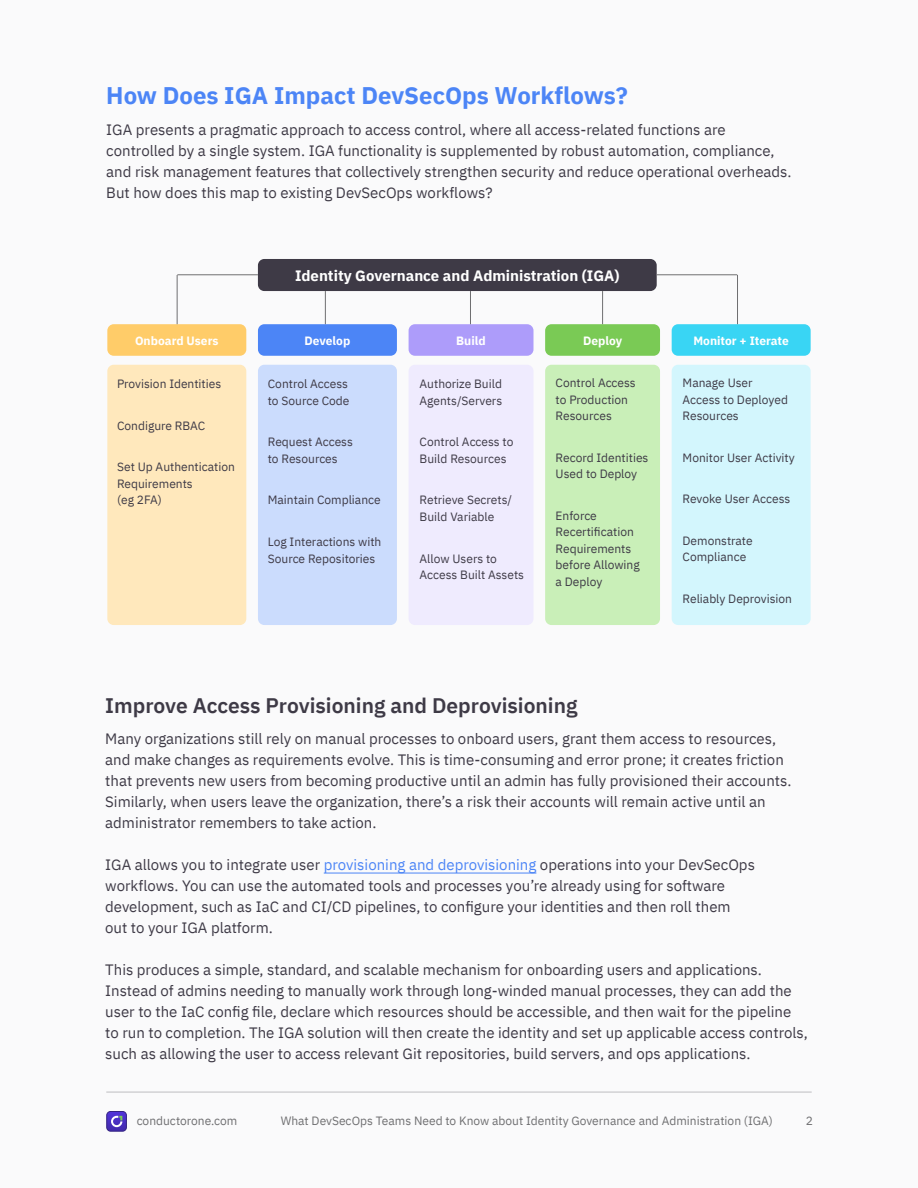
<style>
.page{position:relative;width:918px;height:1188px;background:#fff}
.page>*{position:absolute;margin:0;border:0;box-sizing:border-box;transform-origin:0 0}
.t1{font:700 24px "IBM Plex Sans";color:#4c85f6}
.t2{font:600 21px "IBM Plex Sans";color:#3e3a46}
.t3{font:15px/21px "IBM Plex Sans";color:#3e3a46}
.t4{font:700 15px "IBM Plex Sans";color:#fff}
.t5{font:12px/16.5px "IBM Plex Sans";color:#3e3a46}
.t6{font:12px "IBM Plex Sans";color:#6f6f71}
.t7{font:700 12px "IBM Plex Sans";color:#fff}
.s1{color:#4c85f6}
</style>
<div class="page">
<hr style="left:106px;top:1092px;width:706px;height:1px;background:#bdbdc0">
<div style="left:106px;top:1111px;width:21px;height:21px;border:1px solid #342383;border-radius:4px"></div>
<svg style="left:107px;top:1111px;width:19px;height:20px"></svg>
<hr style="left:324px;top:873px;width:212px;height:1px;background:#4c85f6">
<div style="left:107px;top:324px;width:139px;height:32px;background:#ffcc69;border-radius:6px"></div>
<div style="left:107px;top:365px;width:139px;height:260px;background:#ffe8bc;border-radius:6px"></div>
<div style="left:258px;top:324px;width:139px;height:32px;background:#4c85f6;border-radius:6px"></div>
<div style="left:258px;top:365px;width:139px;height:260px;background:#cbdcfd;border-radius:6px"></div>
<div style="left:409px;top:324px;width:124px;height:32px;background:#ad9cfa;border-radius:6px"></div>
<div style="left:409px;top:365px;width:124px;height:260px;background:#efebfe;border-radius:6px"></div>
<div style="left:545px;top:324px;width:115px;height:32px;background:#7aca55;border-radius:6px"></div>
<div style="left:545px;top:365px;width:115px;height:260px;background:#c9efb8;border-radius:6px"></div>
<div style="left:672px;top:324px;width:139px;height:32px;background:#39d5f4;border-radius:6px"></div>
<div style="left:672px;top:365px;width:139px;height:260px;background:#d3f6fd;border-radius:6px"></div>
<div style="left:258px;top:259px;width:399px;height:32px;background:#3e3a46;border-radius:6px"></div>
<hr style="left:177px;top:275px;width:1px;height:49px;background:#6f6f71">
<hr style="left:177px;top:275px;width:81px;height:1px;background:#6f6f71">
<hr style="left:737px;top:275px;width:1px;height:49px;background:#6f6f71">
<hr style="left:657px;top:275px;width:80px;height:1px;background:#6f6f71">
<hr style="left:602px;top:291px;width:1px;height:33px;background:#6f6f71">
<hr style="left:470px;top:291px;width:1px;height:33px;background:#6f6f71">
<hr style="left:325px;top:291px;width:1px;height:33px;background:#6f6f71">
<h1 class="t1" style="left:106px;top:76px;width:523px">How Does IGA Impact DevSecOps Workflows?</h1>
<p class="t3" style="left:106px;top:118px;width:687px">IGA presents a pragmatic approach to access control, where all access-related functions are controlled by a single system. IGA functionality is supplemented by robust automation, compliance, and risk management features that collectively strengthen security and reduce operational overheads.<br>But how does this map to existing DevSecOps workflows?</p>
<p class="t7" style="left:135px;top:331px;width:85px">Onboard Users</p>
<p class="t5" style="left:117px;top:375px;width:106px">Provision Identities</p>
<p class="t5" style="left:117px;top:416px;width:90px">Condigure RBAC</p>
<p class="t5" style="left:117px;top:458px;width:119px">Set Up Authentication<br>Requirements<br>(eg 2FA)</p>
<p class="t4" style="left:295px;top:264px;width:326px">Identity Governance and Administration (IGA)</p>
<p class="t7" style="left:305px;top:331px;width:47px">Develop</p>
<p class="t5" style="left:268px;top:375px;width:83px">Control Access to Source Code</p>
<p class="t5" style="left:268px;top:433px;width:87px">Request Access to Resources</p>
<p class="t5" style="left:268px;top:491px;width:114px">Maintain Compliance</p>
<p class="t5" style="left:268px;top:533px;width:115px">Log Interactions with<br>Source Repositories</p>
<p class="t7" style="left:456px;top:331px;width:31px">Build</p>
<p class="t5" style="left:420px;top:375px;width:84px">Authorize Build<br>Agents/Servers</p>
<p class="t5" style="left:420px;top:433px;width:95px">Control Access to<br>Build Resources</p>
<p class="t5" style="left:420px;top:491px;width:94px">Retrieve Secrets/<br>Build Variable</p>
<p class="t5" style="left:420px;top:549px;width:106px">Allow Users to<br>Access Built Assets</p>
<p class="t7" style="left:583px;top:331px;width:41px">Deploy</p>
<p class="t5" style="left:556px;top:374px;width:82px">Control Access to Production<br>Resources</p>
<p class="t5" style="left:556px;top:448px;width:94px">Record Identities<br>Used to Deploy</p>
<p class="t5" style="left:556px;top:506px;width:86px">Enforce<br>Recertification<br>Requirements before Allowing a Deploy</p>
<p class="t7" style="left:693px;top:331px;width:97px">Monitor + Iterate</p>
<p class="t5" style="left:683px;top:374px;width:107px">Manage User<br>Access to Deployed<br>Resources</p>
<p class="t5" style="left:683px;top:448px;width:114px">Monitor User Activity</p>
<p class="t5" style="left:683px;top:490px;width:109px">Revoke User Access</p>
<p class="t5" style="left:683px;top:531px;width:72px">Demonstrate<br>Compliance</p>
<p class="t5" style="left:683px;top:590px;width:111px">Reliably Deprovision</p>
<h2 class="t2" style="left:105px;top:689px;width:474px">Improve Access Provisioning and Deprovisioning</h2>
<p class="t3" style="left:105px;top:727px;width:688px">Many organizations still rely on manual processes to onboard users, grant them access to resources, and make changes as requirements evolve. This is time-consuming and error prone; it creates friction that prevents new users from becoming productive until an admin has fully provisioned their accounts.<br>Similarly, when users leave the organization, there’s a risk their accounts will remain active until an administrator remembers to take action.</p>
<p class="t3" style="left:105px;top:853px;width:651px">IGA allows you to integrate user <span class="s1">provisioning and deprovisioning</span> operations into your DevSecOps workflows. You can use the automated tools and processes you’re already using for software development, such as IaC and CI/CD pipelines, to configure your identities and then roll them out to your IGA platform.</p>
<p class="t3" style="left:105px;top:958px;width:704px">This produces a simple, standard, and scalable mechanism for onboarding users and applications.<br>Instead of admins needing to manually work through long-winded manual processes, they can add the user to the IaC config file, declare which resources should be accessible, and then wait for the pipeline to run to completion. The IGA solution will then create the identity and set up applicable access controls, such as allowing the user to access relevant Git repositories, build servers, and ops applications.</p>
<p class="t6" style="left:137px;top:1112px;width:102px">conductorone.com</p>
<p class="t6" style="left:281px;top:1112px;width:494px">What DevSecOps Teams Need to Know about Identity Governance and Administration (IGA)</p>
<p class="t6" style="left:806px;top:1112px;width:9px">2</p>
</div>
